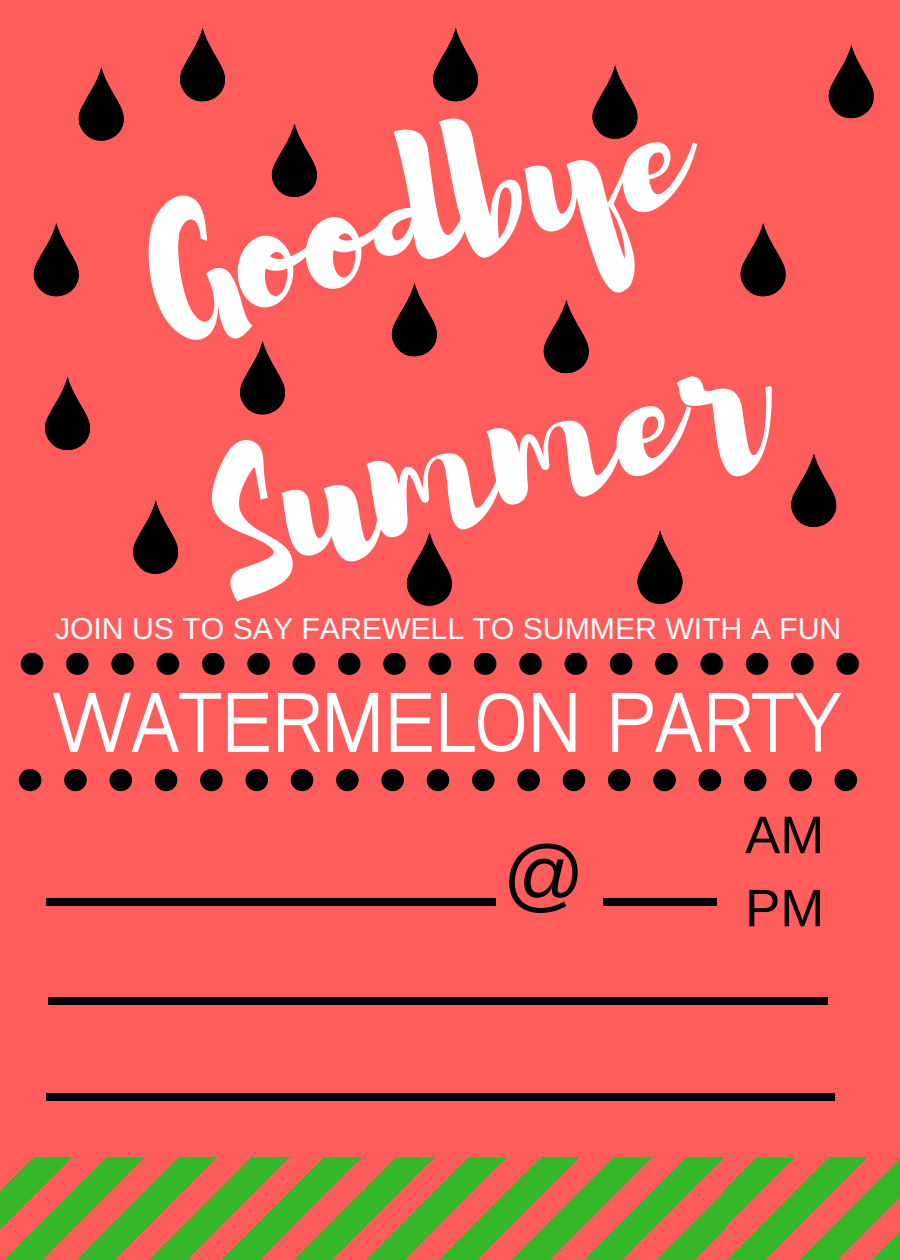
<style>
.page{position:relative;width:900px;height:1260px;background:#ff5c5c}
.page>*{position:absolute;margin:0;border:0;box-sizing:border-box;transform-origin:0 0}
.t1{font:181.25px/253.2px "Brusher";color:#fff}
.t2{font:80.5px "Hanuman";color:#fff}
.t3{font:80.5px "Arimo";color:#000}
.t4{font:52.75px/73px "Arimo";color:#000}
.t5{font:30.25px "Arimo";color:#fff}
</style>
<div class="page">
<svg style="left:0;top:1157px;width:900px;height:103px"></svg>
<div style="left:247px;top:653px;width:23px;height:22px;background:#000;border-radius:50%"></div>
<div style="left:293px;top:653px;width:22px;height:22px;background:#000;border-radius:50%"></div>
<div style="left:202px;top:653px;width:23px;height:22px;background:#000;border-radius:50%"></div>
<div style="left:383px;top:653px;width:23px;height:22px;background:#000;border-radius:50%"></div>
<svg style="left:21px;top:653px;width:22px;height:22px"></svg>
<div style="left:429px;top:653px;width:22px;height:22px;background:#000;border-radius:50%"></div>
<div style="left:66px;top:653px;width:23px;height:22px;background:#000;border-radius:50%"></div>
<div style="left:111px;top:653px;width:23px;height:22px;background:#000;border-radius:50%"></div>
<div style="left:157px;top:653px;width:22px;height:22px;background:#000;border-radius:50%"></div>
<div style="left:338px;top:653px;width:22px;height:22px;background:#000;border-radius:50%"></div>
<div style="left:700px;top:653px;width:23px;height:22px;background:#000;border-radius:50%"></div>
<div style="left:746px;top:653px;width:22px;height:22px;background:#000;border-radius:50%"></div>
<div style="left:791px;top:653px;width:23px;height:22px;background:#000;border-radius:50%"></div>
<div style="left:836px;top:653px;width:23px;height:22px;background:#000;border-radius:50%"></div>
<div style="left:655px;top:653px;width:23px;height:22px;background:#000;border-radius:50%"></div>
<div style="left:519px;top:653px;width:23px;height:22px;background:#000;border-radius:50%"></div>
<div style="left:565px;top:653px;width:22px;height:22px;background:#000;border-radius:50%"></div>
<div style="left:474px;top:653px;width:22px;height:22px;background:#000;border-radius:50%"></div>
<div style="left:610px;top:653px;width:22px;height:22px;background:#000;border-radius:50%"></div>
<div style="left:245px;top:769px;width:23px;height:22px;background:#000;border-radius:50%"></div>
<div style="left:291px;top:769px;width:22px;height:22px;background:#000;border-radius:50%"></div>
<div style="left:200px;top:769px;width:23px;height:22px;background:#000;border-radius:50%"></div>
<div style="left:381px;top:769px;width:23px;height:22px;background:#000;border-radius:50%"></div>
<svg style="left:19px;top:769px;width:22px;height:22px"></svg>
<div style="left:427px;top:769px;width:22px;height:22px;background:#000;border-radius:50%"></div>
<div style="left:64px;top:769px;width:23px;height:22px;background:#000;border-radius:50%"></div>
<div style="left:110px;top:769px;width:22px;height:22px;background:#000;border-radius:50%"></div>
<div style="left:155px;top:769px;width:22px;height:22px;background:#000;border-radius:50%"></div>
<div style="left:336px;top:769px;width:23px;height:22px;background:#000;border-radius:50%"></div>
<div style="left:699px;top:769px;width:22px;height:22px;background:#000;border-radius:50%"></div>
<div style="left:744px;top:769px;width:22px;height:22px;background:#000;border-radius:50%"></div>
<div style="left:789px;top:769px;width:23px;height:22px;background:#000;border-radius:50%"></div>
<div style="left:835px;top:769px;width:22px;height:22px;background:#000;border-radius:50%"></div>
<div style="left:653px;top:769px;width:23px;height:22px;background:#000;border-radius:50%"></div>
<div style="left:517px;top:769px;width:23px;height:22px;background:#000;border-radius:50%"></div>
<div style="left:563px;top:769px;width:22px;height:22px;background:#000;border-radius:50%"></div>
<div style="left:472px;top:769px;width:23px;height:22px;background:#000;border-radius:50%"></div>
<div style="left:608px;top:769px;width:23px;height:22px;background:#000;border-radius:50%"></div>
<div style="left:46px;top:898px;width:46px;height:8px;background:#000"></div>
<div style="left:450px;top:898px;width:45px;height:8px;background:#000"></div>
<div style="left:90px;top:898px;width:311px;height:8px;background:#000"></div>
<div style="left:400px;top:898px;width:52px;height:8px;background:#000"></div>
<div style="left:48px;top:998px;width:43px;height:7px;background:#000"></div>
<div style="left:785px;top:998px;width:42px;height:7px;background:#000"></div>
<div style="left:89px;top:998px;width:293px;height:7px;background:#000"></div>
<div style="left:382px;top:998px;width:293px;height:7px;background:#000"></div>
<div style="left:674px;top:998px;width:112px;height:7px;background:#000"></div>
<div style="left:46px;top:1093px;width:43px;height:7px;background:#000"></div>
<div style="left:792px;top:1093px;width:43px;height:7px;background:#000"></div>
<div style="left:88px;top:1093px;width:292px;height:7px;background:#000"></div>
<div style="left:380px;top:1093px;width:293px;height:7px;background:#000"></div>
<div style="left:672px;top:1093px;width:122px;height:7px;background:#000"></div>
<svg style="left:79px;top:68px;width:45px;height:73px"></svg>
<svg style="left:741px;top:223px;width:45px;height:73px"></svg>
<svg style="left:45px;top:377px;width:45px;height:73px"></svg>
<svg style="left:133px;top:501px;width:45px;height:73px"></svg>
<svg style="left:638px;top:531px;width:44px;height:73px"></svg>
<svg style="left:791px;top:454px;width:45px;height:73px"></svg>
<svg style="left:544px;top:300px;width:45px;height:73px"></svg>
<svg style="left:392px;top:283px;width:45px;height:73px"></svg>
<svg style="left:240px;top:341px;width:45px;height:73px"></svg>
<svg style="left:34px;top:223px;width:45px;height:73px"></svg>
<svg style="left:592px;top:66px;width:46px;height:73px"></svg>
<svg style="left:829px;top:45px;width:45px;height:73px"></svg>
<svg style="left:272px;top:124px;width:45px;height:73px"></svg>
<svg style="left:433px;top:28px;width:45px;height:73px"></svg>
<svg style="left:180px;top:28px;width:45px;height:73px"></svg>
<svg style="left:407px;top:532px;width:45px;height:74px"></svg>
<div style="left:603px;top:898px;width:45px;height:8px;background:#000"></div>
<div style="left:672px;top:898px;width:45px;height:8px;background:#000"></div>
<div style="left:647px;top:898px;width:26px;height:8px;background:#000"></div>
<h1 class="t1" style="left:114px;top:150px;width:558px;rotate:-15deg">Goodbye<br>Summer</h1>
<p class="t5" style="left:55px;top:612px;width:788px">JOIN US TO SAY FAREWELL TO SUMMER WITH A FUN</p>
<h2 class="t2" style="left:53px;top:673px;width:791px">WATERMELON PARTY</h2>
<h2 class="t3" style="left:503px;top:829px;width:83px">@</h2>
<h3 class="t4" style="left:745px;top:798px;width:81px">AM<br>PM</h3>
</div>
